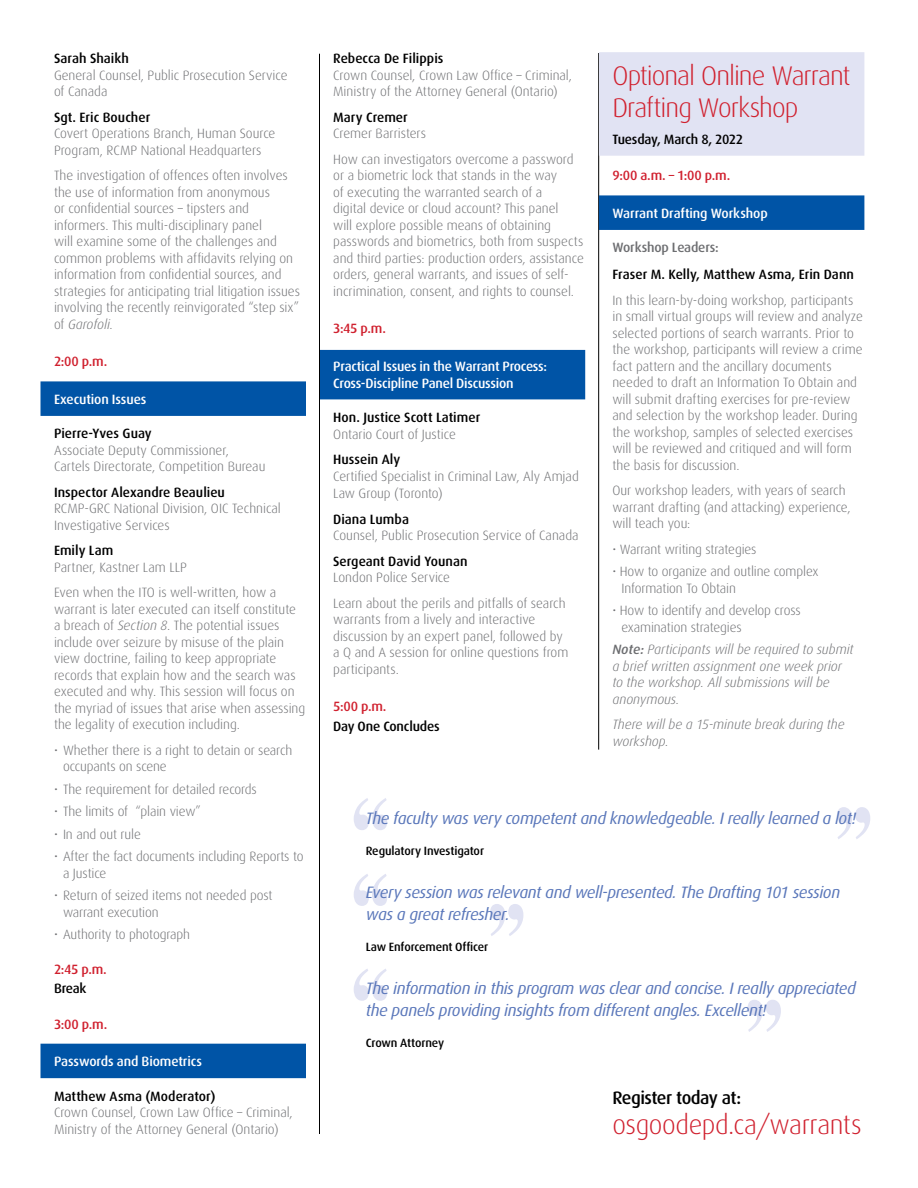
<style>
.page{position:relative;width:918px;height:1188px;background:#fff}
.page>*{position:absolute;margin:0;border:0;box-sizing:border-box;transform-origin:0 0}
.t1{font:300 27px/31.5px "Dax";letter-spacing:-.035em;color:#d0202e}
.t2{font:300 27px "Dax";letter-spacing:-.015em;color:#d0202e}
.t3{font:500 18px "Dax";letter-spacing:-.03em;color:#000}
.t4{font:italic 16.5px/21.8px "Dax";letter-spacing:-.025em;color:#5a77ba}
.t5{font:300 13.5px/16.5px "Dax";letter-spacing:-.005em;color:#6d6e71}
.t6{font:500 13.5px "Dax";color:#000}
.t7{font:italic 300 13.5px/16.5px "Dax";color:#6d6e71}
.t8{font:500 13.5px/16.8px "Dax";letter-spacing:-.015em;color:#fff}
.t9{font:500 13.5px "Dax";letter-spacing:-.01em;color:#d0202e}
.t10{font:500 13.5px "Dax";letter-spacing:-.015em;color:#6d6e71}
.t11{font:500 12px "Dax";letter-spacing:-.01em;color:#000}
.s1{font-style:italic}
.s2{font-weight:500}
</style>
<div class="page">
<div style="left:40px;top:381px;width:266px;height:35px;background:#0054a6"></div>
<div style="left:40px;top:1044px;width:266px;height:34px;background:#0054a6"></div>
<div style="left:320px;top:350px;width:265px;height:49px;background:#0054a6"></div>
<hr style="left:319px;top:54px;width:1px;height:1080px;background:#000">
<svg style="left:490px;top:904px;width:33px;height:32px"></svg>
<svg style="left:748px;top:1000px;width:33px;height:32px"></svg>
<svg style="left:837px;top:807px;width:33px;height:32px"></svg>
<svg style="left:354px;top:798px;width:33px;height:32px"></svg>
<svg style="left:354px;top:874px;width:33px;height:32px"></svg>
<svg style="left:354px;top:969px;width:33px;height:32px"></svg>
<hr style="left:598px;top:53px;width:1px;height:697px;background:#000">
<div style="left:599px;top:52px;width:265px;height:104px;background:#e1e3f3"></div>
<div style="left:599px;top:195px;width:265px;height:35px;background:#0054a6"></div>
<p class="t6" style="left:54px;top:51px;width:77px">Sarah Shaikh</p>
<p class="t5" style="left:54px;top:67px;width:235px">General Counsel, Public Prosecution Service of Canada</p>
<p class="t6" style="left:54px;top:110px;width:98px">Sgt. Eric Boucher</p>
<p class="t5" style="left:54px;top:126px;width:223px">Covert Operations Branch, Human Source<br>Program, RCMP National Headquarters</p>
<p class="t5" style="left:54px;top:168px;width:248px">The investigation of offences often involves the use of information from anonymous<br>or confidential sources – tipsters and informers. This multi-disciplinary panel<br>will examine some of the challenges and common problems with affidavits relying on information from confidential sources, and strategies for anticipating trial litigation issues involving the recently reinvigorated “step six” of <span class="s1">Garofoli</span>.</p>
<p class="t9" style="left:54px;top:354px;width:55px">2:00 p.m.</p>
<p class="t8" style="left:54px;top:391px;width:94px">Execution Issues</p>
<p class="t6" style="left:54px;top:426px;width:99px">Pierre-Yves Guay</p>
<p class="t5" style="left:54px;top:442px;width:213px">Associate Deputy Commissioner,<br>Cartels Directorate, Competition Bureau</p>
<p class="t6" style="left:54px;top:485px;width:173px">Inspector Alexandre Beaulieu</p>
<p class="t5" style="left:54px;top:501px;width:228px">RCMP-GRC National Division, OIC Technical<br>Investigative Services</p>
<p class="t6" style="left:54px;top:543px;width:61px">Emily Lam</p>
<p class="t5" style="left:54px;top:555px;width:224px;line-height:25.5px">Partner, Kastner Lam LLP<br>Even when the ITO is well-written, how a</p>
<p class="t5" style="left:54px;top:601px;width:253px">warrant is later executed can itself constitute a breach of <span class="s1">Section 8</span>. The potential issues include over seizure by misuse of the plain view doctrine, failing to keep appropriate records that explain how and the search was executed and why. This session will focus on the myriad of issues that arise when assessing the legality of execution including.</p>
<p class="t5" style="left:63px;top:742px;width:231px;text-indent:-9px">• Whether there is a right to detain or search occupants on scene</p>
<p class="t5" style="left:54px;top:781px;width:204px">• The requirement for detailed records</p>
<p class="t5" style="left:54px;top:804px;width:148px">• The limits of “plain view”</p>
<p class="t5" style="left:54px;top:826px;width:88px">• In and out rule</p>
<p class="t5" style="left:63px;top:849px;width:242px;text-indent:-9px">• After the fact documents including Reports to a Justice</p>
<p class="t5" style="left:63px;top:888px;width:211px;text-indent:-9px">• Return of seized items not needed post warrant execution</p>
<p class="t5" style="left:54px;top:927px;width:138px">• Authority to photograph</p>
<p class="t9" style="left:54px;top:962px;width:54px">2:45 p.m.</p>
<p class="t6" style="left:54px;top:981px;width:34px">Break</p>
<p class="t9" style="left:54px;top:1016px;width:55px">3:00 p.m.</p>
<p class="t8" style="left:54px;top:1053px;width:150px">Passwords and Biometrics</p>
<p class="t6" style="left:54px;top:1088px;width:163px">Matthew Asma (Moderator)</p>
<p class="t5" style="left:54px;top:1104px;width:240px">Crown Counsel, Crown Law Office – Criminal,<br>Ministry of the Attorney General (Ontario)</p>
<p class="t6" style="left:333px;top:51px;width:112px">Rebecca De Filippis</p>
<p class="t5" style="left:333px;top:67px;width:240px">Crown Counsel, Crown Law Office – Criminal,<br>Ministry of the Attorney General (Ontario)</p>
<p class="t6" style="left:333px;top:110px;width:76px">Mary Cremer</p>
<p class="t5" style="left:333px;top:121px;width:242px;line-height:25.5px">Cremer Barristers<br>How can investigators overcome a password</p>
<p class="t5" style="left:333px;top:168px;width:252px">or a biometric lock that stands in the way<br>of executing the warranted search of a<br>digital device or cloud account? This panel<br>will explore possible means of obtaining passwords and biometrics, both from suspects and third parties: production orders, assistance orders, general warrants, and issues of self&shy;incrimination, consent, and rights to counsel.</p>
<p class="t9" style="left:333px;top:321px;width:54px">3:45 p.m.</p>
<p class="t8" style="left:333px;top:358px;width:215px">Practical Issues in the Warrant Process:<br>Cross-Discipline Panel Discussion</p>
<p class="t6" style="left:333px;top:410px;width:149px">Hon. Justice Scott Latimer</p>
<p class="t5" style="left:333px;top:426px;width:124px">Ontario Court of Justice</p>
<p class="t6" style="left:333px;top:452px;width:69px">Hussein Aly</p>
<p class="t5" style="left:333px;top:468px;width:247px">Certified Specialist in Criminal Law, Aly Amjad<br>Law Group (Toronto)</p>
<p class="t6" style="left:333px;top:511px;width:77px">Diana Lumba</p>
<p class="t5" style="left:333px;top:527px;width:247px">Counsel, Public Prosecution Service of Canada</p>
<p class="t6" style="left:333px;top:553px;width:136px">Sergeant David Younan</p>
<p class="t5" style="left:333px;top:565px;width:234px;line-height:25.5px">London Police Service<br>Learn about the perils and pitfalls of search</p>
<p class="t5" style="left:333px;top:611px;width:237px">warrants from a lively and interactive discussion by an expert panel, followed by a Q and A session for online questions from participants.</p>
<p class="t9" style="left:333px;top:699px;width:55px">5:00 p.m.</p>
<p class="t6" style="left:333px;top:718px;width:108px">Day One Concludes</p>
<h1 class="t1" style="left:612px;top:60px;width:240px">Optional Online Warrant<br>Drafting Workshop</h1>
<p class="t6" style="left:612px;top:131px;width:132px">Tuesday, March 8, 2022</p>
<p class="t9" style="left:612px;top:168px;width:119px">9:00 a.m. – 1:00 p.m.</p>
<p class="t8" style="left:612px;top:205px;width:157px">Warrant Drafting Workshop</p>
<p class="t10" style="left:612px;top:240px;width:108px">Workshop Leaders:</p>
<p class="t6" style="left:612px;top:267px;width:243px">Fraser M. Kelly, Matthew Asma, Erin Dann</p>
<p class="t5" style="left:612px;top:292px;width:252px">In this learn-by-doing workshop, participants in small virtual groups will review and analyze selected portions of search warrants. Prior to the workshop, participants will review a crime fact pattern and the ancillary documents needed to draft an Information To Obtain and will submit drafting exercises for pre-review and selection by the workshop leader. During the workshop, samples of selected exercises will be reviewed and critiqued and will form the basis for discussion.</p>
<p class="t5" style="left:612px;top:483px;width:240px">Our workshop leaders, with years of search warrant drafting (and attacking) experience, will teach you:</p>
<p class="t5" style="left:612px;top:541px;width:146px">• Warrant writing strategies</p>
<p class="t5" style="left:621px;top:564px;width:199px;text-indent:-9px">• How to organize and outline complex<br>Information To Obtain</p>
<p class="t5" style="left:621px;top:603px;width:181px;text-indent:-9px">• How to identify and develop cross examination strategies</p>
<p class="t7" style="left:612px;top:642px;width:243px"><span class="s2">Note:</span> Participants will be required to submit a brief written assignment one week prior to the workshop. All submissions will be anonymous.</p>
<p class="t7" style="left:612px;top:717px;width:234px">There will be a 15-minute break during the workshop.</p>
<p class="t4" style="left:366px;top:807px;width:492px">The faculty was very competent and knowledgeable. I really learned a lot!</p>
<p class="t11" style="left:366px;top:844px;width:120px">Regulatory Investigator</p>
<p class="t4" style="left:366px;top:882px;width:476px">Every session was relevant and well-presented. The Drafting 101 session was a great refresher.</p>
<p class="t11" style="left:366px;top:940px;width:124px">Law Enforcement Officer</p>
<p class="t4" style="left:366px;top:978px;width:492px">The information in this program was clear and concise. I really appreciated the panels providing insights from different angles. Excellent!</p>
<p class="t11" style="left:366px;top:1036px;width:80px">Crown Attorney</p>
<h2 class="t3" style="left:612px;top:1088px;width:130px">Register today at:</h2>
<h1 class="t2" style="left:612px;top:1110px;width:251px">osgoodepd.ca/warrants</h1>
</div>
